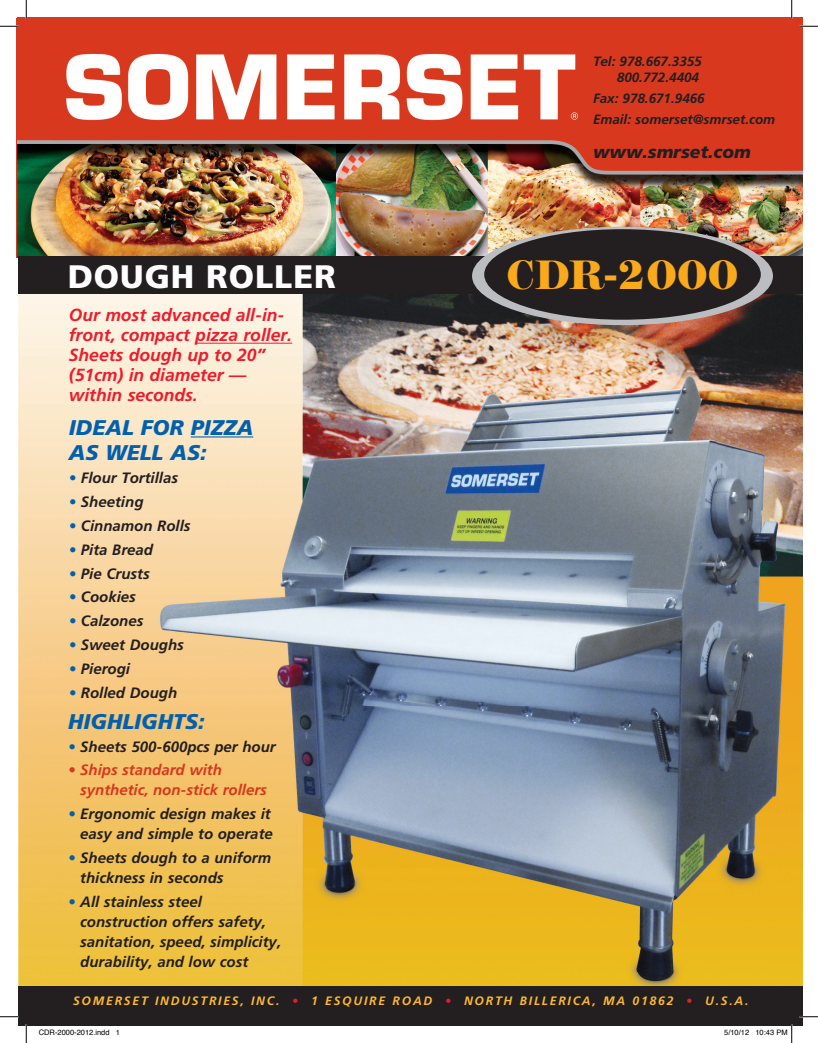
<style>
.page{position:relative;width:818px;height:1043px;background:#fff}
.page>*{position:absolute;margin:0;border:0;box-sizing:border-box;transform-origin:0 0}
.t1{font:800 42.75px "Modern No 216";color:#f9a91b}
.t2{font:900 32.5px "Frutiger";letter-spacing:.03em;color:#fff}
.t3{font:italic 900 21.25px/25.5px "Frutiger";color:#0160ae}
.t4{font:italic 700 17.5px/20px "Frutiger";color:#ee1b2c}
.t5{font:italic 900 17.5px "Frutiger";color:#231f20}
.t6{font:italic 700 15px/20px "Frutiger";color:#231f20}
.t7{font:italic 700 15px/20px "Frutiger";color:#d8381e}
.t8{font:italic 700 13.5px/16.1px "Frutiger";color:#231f20;text-align:right}
.t9{font:italic 700 12.25px "Frutiger";letter-spacing:.145em;color:#fdb931}
.t10{font:7.5px "Helvetica";color:#000}
.s1{color:#0160ae}
.s2{color:#ee1b2c}
</style>
<div class="page">
<img style="left:19px;top:294px;width:783px;height:691px">
<hr style="left:191px;top:436px;width:62px;height:1px;background:#0160ae">
<img style="left:17px;top:18px;width:785px;height:240px">
<div style="left:18px;top:985px;width:784px;height:40px;background:#231f20"></div>
<hr style="left:195px;top:343px;width:97px;height:1px;background:#ee1b2c">
<div style="left:19px;top:256px;width:783px;height:38px;background:#231f20"></div>
<div style="left:472px;top:227px;width:300px;height:98px;background:#bcbdc0;border-radius:50%"></div>
<div style="left:484px;top:229px;width:276px;height:91px;background:#231f20;border-radius:50%"></div>
<svg style="left:0;top:25px;width:19px;height:2px"></svg>
<svg style="left:799px;top:25px;width:19px;height:2px"></svg>
<svg style="left:0;top:1016px;width:19px;height:1px"></svg>
<svg style="left:799px;top:1015px;width:19px;height:2px"></svg>
<svg style="left:25px;top:0;width:2px;height:19px"></svg>
<svg style="left:25px;top:1024px;width:2px;height:18px"></svg>
<svg style="left:790px;top:0;width:2px;height:19px"></svg>
<svg style="left:755px;top:1024px;width:37px;height:18px"></svg>
<p class="t8" style="left:593px;top:53px;width:110px">Tel: 978.667.3355<br>800.772.4404</p>
<p class="t8" style="left:593px;top:88px;width:184px;line-height:20.6px;text-align:left">Fax: 978.671.9466<br>Email: somerset@smrset.com</p>
<p class="t5" style="left:593px;top:142px;width:159px">www.smrset.com</p>
<h2 class="t2" style="left:68px;top:257px;width:270px">DOUGH ROLLER</h2>
<h1 class="t1" style="left:506px;top:251px;width:233px">CDR-2000</h1>
<p class="t4" style="left:69px;top:305px;width:225px">Our most advanced all-in&shy;front, compact pizza roller.<br>Sheets dough up to 20” (51cm) in diameter — within seconds.</p>
<h3 class="t3" style="left:69px;top:414px;width:186px">IDEAL FOR PIZZA<br>AS WELL AS:</h3>
<p class="t6" style="left:69px;top:468px;width:111px"><span class="s1">•</span> Flour Tortillas</p>
<p class="t6" style="left:69px;top:492px;width:76px"><span class="s1">•</span> Sheeting</p>
<p class="t6" style="left:69px;top:515px;width:123px"><span class="s1">•</span> Cinnamon Rolls</p>
<p class="t6" style="left:69px;top:539px;width:86px"><span class="s1">•</span> Pita Bread</p>
<p class="t6" style="left:69px;top:563px;width:82px"><span class="s1">•</span> Pie Crusts</p>
<p class="t6" style="left:69px;top:587px;width:69px"><span class="s1">•</span> Cookies</p>
<p class="t6" style="left:69px;top:611px;width:76px"><span class="s1">•</span> Calzones</p>
<p class="t6" style="left:69px;top:634px;width:117px"><span class="s1">•</span> Sweet Doughs</p>
<p class="t6" style="left:69px;top:658px;width:63px"><span class="s1">•</span> Pierogi</p>
<p class="t6" style="left:69px;top:682px;width:110px"><span class="s1">•</span> Rolled Dough</p>
<h3 class="t3" style="left:68px;top:708px;width:138px">HIGHLIGHTS:</h3>
<p class="t6" style="left:68px;top:736px;width:209px"><span class="s1">•</span> Sheets 500-600pcs per hour</p>
<p class="t7" style="left:80px;top:760px;width:188px;text-indent:-12px">• Ships standard with synthetic, non-stick rollers</p>
<p class="t6" style="left:68px;top:804px;width:206px;text-align:right"><span class="s1">•</span> Ergonomic design makes it easy and simple to operate</p>
<p class="t6" style="left:80px;top:847px;width:192px;text-indent:-12px"><span class="s1">•</span> Sheets dough to a uniform thickness in seconds</p>
<p class="t6" style="left:80px;top:891px;width:202px;text-indent:-12px"><span class="s1">•</span> All stainless steel construction offers safety, sanitation, speed, simplicity, durability, and low cost</p>
<p class="t9" style="left:73px;top:993px;width:677px">SOMERSET INDUSTRIES, INC. <span class="s2">•</span> 1 ESQUIRE ROAD <span class="s2">•</span> NORTH BILLERICA, MA 01862 <span class="s2">•</span> U.S.A.</p>
<p class="t10" style="left:39px;top:1027px;width:83px">CDR-2000-2012.indd 1</p>
<p class="t10" style="left:724px;top:1027px;width:65px">5/10/12 10:43 PM</p>
</div>
